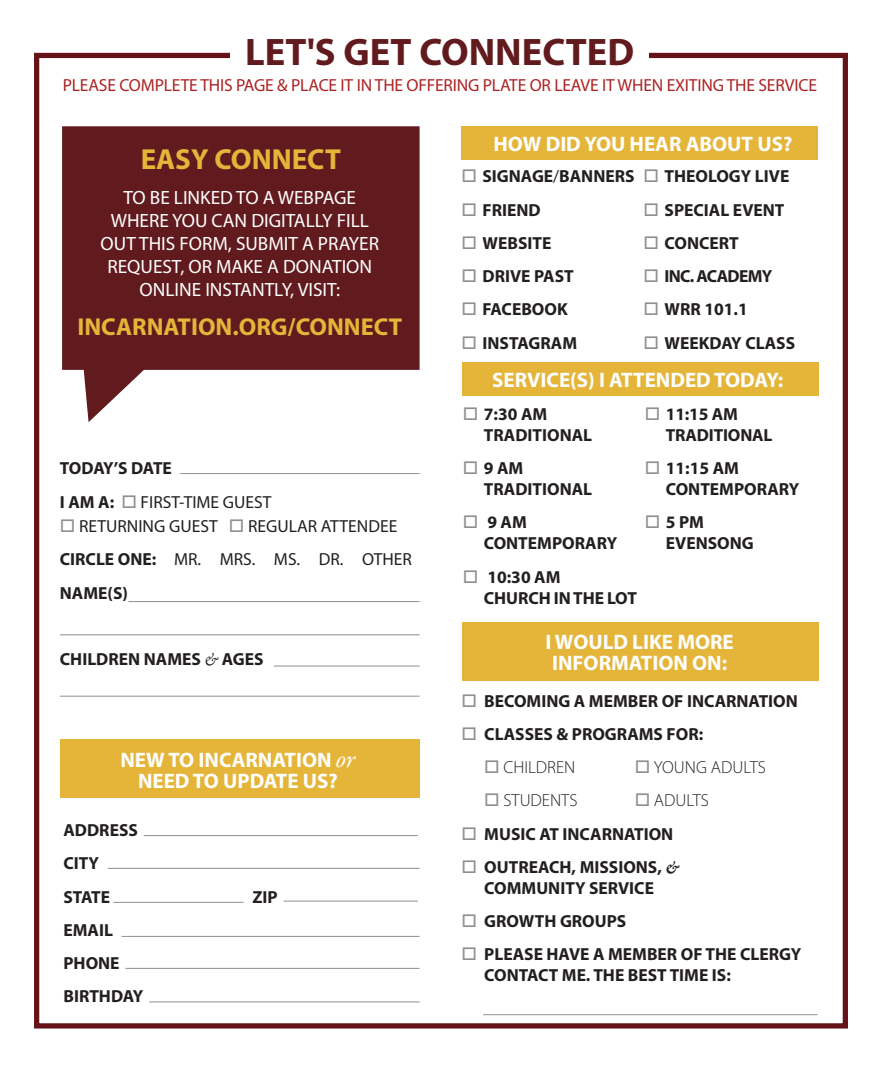
<style>
.page{position:relative;width:882px;height:1071px;background:#fff}
.page>*{position:absolute;margin:0;border:0;box-sizing:border-box;transform-origin:0 0}
.t1{font:700 38.5px "Myriad Pro";color:#611a1d}
.t2{font:700 29.05px "Myriad Pro";color:#e5b53a}
.t3{font:700 24.5px "Myriad Pro";color:#e5b53a}
.t4{font:700 21px "Myriad Pro";color:#fff}
.t5{font:19.25px/23.1px "Myriad Pro";color:#fff;text-align:center}
.t6{font:700 17.5px/21px "Myriad Pro";color:#231f20}
.t7{font:17.5px "Myriad Pro";color:#231f20}
.t8{font:17.5px "Myriad Pro";letter-spacing:-.01em;color:#ac2324}
.t9{font:300 17.5px "Myriad Pro";color:#231f20}
.t10{font:700 17.5px "Myriad Pro";letter-spacing:-.04em;color:#231f20}
.s1{font-weight:700}
.s2{color:#8d8f92}
.s3{font-family:"Garamond Premr Pro";font-weight:400;font-style:italic}
.s4{font-family:"Garamond Premr Pro";font-weight:400;font-style:italic;font-size:26.25px}
.s5{font-weight:400}
.s6{font-family:"Garamond Premr Pro";font-style:italic}
</style>
<div class="page">
<div style="left:60px;top:739px;width:360px;height:59px;background:#e5b53a"></div>
<div style="left:463px;top:362px;width:356px;height:34px;background:#e5b53a"></div>
<div style="left:463px;top:622px;width:356px;height:59px;background:#e5b53a"></div>
<div style="left:34px;top:53px;width:814px;height:976px;border:5px solid #651318"></div>
<div style="left:231px;top:26px;width:418px;height:55px;background:#fff"></div>
<div style="left:462px;top:126px;width:356px;height:34px;background:#e5b53a"></div>
<hr style="left:483px;top:1014px;width:335px;height:1px;background:#8d8f92">
<hr style="left:144px;top:835px;width:274px;height:1px;background:#8d8f92">
<hr style="left:284px;top:901px;width:134px;height:1px;background:#8d8f92">
<hr style="left:113px;top:902px;width:131px;height:1px;background:#8d8f92">
<hr style="left:125px;top:968px;width:295px;height:1px;background:#8d8f92">
<hr style="left:149px;top:1001px;width:271px;height:1px;background:#8d8f92">
<hr style="left:108px;top:868px;width:312px;height:1px;background:#8d8f92">
<hr style="left:122px;top:936px;width:298px;height:1px;background:#8d8f92">
<hr style="left:274px;top:666px;width:146px;height:1px;background:#8d8f92">
<hr style="left:60px;top:696px;width:360px;height:1px;background:#8d8f92">
<hr style="left:60px;top:634px;width:360px;height:1px;background:#8d8f92">
<hr style="left:128px;top:601px;width:292px;height:1px;background:#8d8f92">
<hr style="left:180px;top:473px;width:240px;height:1px;background:#8d8f92">
<div style="left:62px;top:126px;width:358px;height:244px;background:#611a1d"></div>
<svg style="left:83px;top:364px;width:67px;height:58px"></svg>
<p class="t1" style="left:245px;top:27px;width:391px">LET'S GET CONNECTED</p>
<p class="t8" style="left:63px;top:74px;width:756px">PLEASE COMPLETE THIS PAGE &amp; PLACE IT IN THE OFFERING PLATE OR LEAVE IT WHEN EXITING THE SERVICE</p>
<p class="t2" style="left:141px;top:140px;width:202px">EASY CONNECT</p>
<p class="t5" style="left:101px;top:186px;width:280px">TO BE LINKED TO A WEBPAGE<br>WHERE YOU CAN DIGITALLY FILL<br>OUT THIS FORM, SUBMIT A PRAYER<br>REQUEST, OR MAKE A DONATION<br>ONLINE INSTANTLY, VISIT:</p>
<p class="t3" style="left:77px;top:311px;width:326px">INCARNATION.ORG/CONNECT</p>
<p class="t6" style="left:60px;top:457px;width:114px">TODAY’S DATE</p>
<p class="t7" style="left:60px;top:491px;width:213px"><span class="s1">I AM A:</span> <span class="s2">□</span> FIRST-TIME GUEST</p>
<p class="t7" style="left:60px;top:515px;width:339px"><span class="s2">□</span> RETURNING GUEST <span class="s2">□</span> REGULAR ATTENDEE</p>
<p class="t7" style="left:60px;top:549px;width:353px"><span class="s1">CIRCLE ONE:</span> MR. MRS. MS. DR. OTHER</p>
<p class="t6" style="left:60px;top:582px;width:70px">NAME(S)</p>
<p class="t6" style="left:60px;top:648px;width:205px">CHILDREN NAMES <span class="s3">&amp;</span> AGES</p>
<p class="t4" style="left:120px;top:746px;width:237px">NEW TO INCARNATION <span class="s4">or</span></p>
<p class="t4" style="left:138px;top:767px;width:201px">NEED TO UPDATE US?</p>
<p class="t6" style="left:63px;top:819px;width:76px">ADDRESS</p>
<p class="t6" style="left:63px;top:852px;width:37px">CITY</p>
<p class="t6" style="left:63px;top:886px;width:48px">STATE</p>
<p class="t6" style="left:252px;top:886px;width:27px">ZIP</p>
<p class="t6" style="left:63px;top:919px;width:51px">EMAIL</p>
<p class="t6" style="left:63px;top:952px;width:58px">PHONE</p>
<p class="t6" style="left:63px;top:985px;width:81px">BIRTHDAY</p>
<p class="t4" style="left:493px;top:130px;width:300px">HOW DID YOU HEAR ABOUT US?</p>
<p class="t6" style="left:462px;top:166px;width:175px"><span class="s2">□</span> SIGNAGE<span class="s5">/</span>BANNERS</p>
<p class="t6" style="left:462px;top:199px;width:81px"><span class="s2">□</span> FRIEND</p>
<p class="t6" style="left:462px;top:232px;width:91px"><span class="s2">□</span> WEBSITE</p>
<p class="t6" style="left:462px;top:265px;width:114px"><span class="s2">□</span> DRIVE PAST</p>
<p class="t6" style="left:462px;top:299px;width:108px"><span class="s2">□</span> FACEBOOK</p>
<p class="t6" style="left:462px;top:332px;width:117px"><span class="s2">□</span> INSTAGRAM</p>
<p class="t6" style="left:644px;top:166px;width:147px"><span class="s2">□</span> THEOLOGY LIVE</p>
<p class="t6" style="left:644px;top:199px;width:142px"><span class="s2">□</span> SPECIAL EVENT</p>
<p class="t6" style="left:644px;top:232px;width:97px"><span class="s2">□</span> CONCERT</p>
<p class="t10" style="left:644px;top:265px;width:130px"><span class="s2">□</span> INC. ACADEMY</p>
<p class="t6" style="left:644px;top:299px;width:106px"><span class="s2">□</span> WRR 101.1</p>
<p class="t6" style="left:644px;top:332px;width:153px"><span class="s2">□</span> WEEKDAY CLASS</p>
<p class="t4" style="left:492px;top:366px;width:293px">SERVICE(S) I ATTENDED TODAY:</p>
<p class="t6" style="left:463px;top:403px;width:86px"><span class="s2">□</span> 7:30 AM</p>
<p class="t6" style="left:484px;top:424px;width:110px">TRADITIONAL</p>
<p class="t6" style="left:463px;top:457px;width:62px"><span class="s2">□</span> 9 AM</p>
<p class="t6" style="left:484px;top:478px;width:110px">TRADITIONAL</p>
<p class="t6" style="left:463px;top:511px;width:66px"><span class="s2">□</span> 9 AM</p>
<p class="t6" style="left:484px;top:532px;width:135px">CONTEMPORARY</p>
<p class="t6" style="left:463px;top:566px;width:99px"><span class="s2">□</span> 10:30 AM</p>
<p class="t6" style="left:484px;top:587px;width:155px">CHURCH IN THE LOT</p>
<p class="t6" style="left:645px;top:403px;width:94px"><span class="s2">□</span> 11:15 AM</p>
<p class="t6" style="left:666px;top:424px;width:108px">TRADITIONAL</p>
<p class="t6" style="left:645px;top:457px;width:96px"><span class="s2">□</span> 11:15 AM</p>
<p class="t6" style="left:666px;top:478px;width:135px">CONTEMPORARY</p>
<p class="t6" style="left:645px;top:511px;width:60px"><span class="s2">□</span> 5 PM</p>
<p class="t6" style="left:666px;top:532px;width:90px">EVENSONG</p>
<p class="t4" style="left:545px;top:628px;width:190px">I WOULD LIKE MORE</p>
<p class="t4" style="left:552px;top:649px;width:177px">INFORMATION ON:</p>
<p class="t6" style="left:462px;top:690px;width:338px"><span class="s2">□</span> BECOMING A MEMBER OF INCARNATION</p>
<p class="t6" style="left:462px;top:723px;width:243px"><span class="s2">□</span> CLASSES &amp; PROGRAMS FOR:</p>
<p class="t9" style="left:484px;top:757px;width:93px"><span class="s2">□</span> CHILDREN</p>
<p class="t9" style="left:635px;top:757px;width:133px"><span class="s2">□</span> YOUNG ADULTS</p>
<p class="t9" style="left:484px;top:790px;width:95px"><span class="s2">□</span> STUDENTS</p>
<p class="t9" style="left:635px;top:790px;width:76px"><span class="s2">□</span> ADULTS</p>
<p class="t6" style="left:462px;top:823px;width:213px"><span class="s2">□</span> MUSIC AT INCARNATION</p>
<p class="t6" style="left:462px;top:856px;width:220px"><span class="s2">□</span> OUTREACH, MISSIONS, <span class="s6">&amp;</span></p>
<p class="t6" style="left:484px;top:877px;width:171px">COMMUNITY SERVICE</p>
<p class="t6" style="left:462px;top:910px;width:166px"><span class="s2">□</span> GROWTH GROUPS</p>
<p class="t6" style="left:484px;top:944px;width:319px;text-indent:-23px"><span class="s2">□</span> PLEASE HAVE A MEMBER OF THE CLERGY<br>CONTACT ME. THE BEST TIME IS:</p>
</div>
